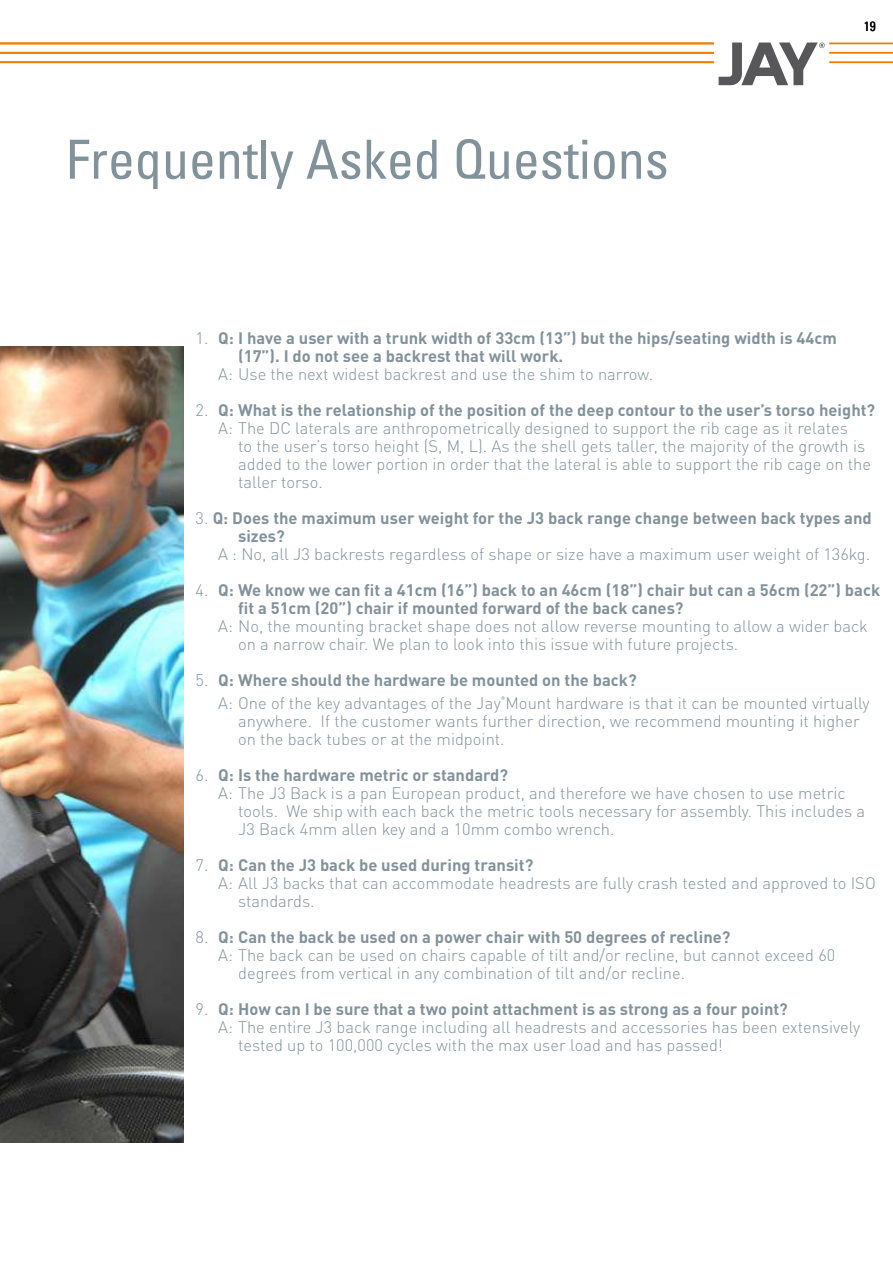
<style>
.page{position:relative;width:893px;height:1263px;background:#fff}
.page>*{position:absolute;margin:0;border:0;box-sizing:border-box;transform-origin:0 0}
.t1{font:condensed 54px "Univers Com 57";color:#82929b}
.t2{font:300 16.5px/18px "DINOT";color:#82929b}
.t3{font:700 16.5px/18px "DINOT";color:#82929b}
.t4{font:condensed 13.5px "Univers Com 57";color:#000}
.s1{font-weight:300}
.s2{font-weight:700}
</style>
<div class="page">
<hr style="left:829px;top:52px;width:64px;height:2px;background:#ed7e00">
<hr style="left:829px;top:61px;width:64px;height:2px;background:#ed7e00">
<hr style="left:829px;top:43px;width:64px;height:1px;background:#ed7e00">
<hr style="left:0;top:52px;width:714px;height:2px;background:#ed7e00">
<hr style="left:0;top:61px;width:714px;height:2px;background:#ed7e00">
<hr style="left:0;top:43px;width:714px;height:1px;background:#ed7e00">
<svg style="left:719px;top:43px;width:106px;height:42px"></svg>
<img style="left:0;top:347px;width:183px;height:795px">
<h1 class="t1" style="left:66px;top:138px;width:604px">Frequently Asked Questions</h1>
<p class="t4" style="left:864px;top:21px;width:13px">19</p>
<p class="t3" style="left:238px;top:330px;width:600px;text-indent:-43px"><span class="s1">1.</span> Q: I have a user with a trunk width of 33cm (13”) but the hips/seating width is 44cm (17”). I do not see a backrest that will work.</p>
<p class="t2" style="left:218px;top:367px;width:436px">A: Use the next widest backrest and use the shim to narrow.</p>
<p class="t2" style="left:196px;top:403px;width:681px;text-align:center">2. <span class="s2">Q: What is the relationship of the position of the deep contour to the user’s torso height?<br></span>A: The DC laterals are anthropometrically designed to support the rib cage as it relates</p>
<p class="t2" style="left:238px;top:439px;width:634px">to the user’s torso height (S, M, L). As the shell gets taller, the majority of the growth is added to the lower portion in order that the lateral is able to support the rib cage on the taller torso.</p>
<p class="t3" style="left:238px;top:510px;width:635px;text-indent:-43px"><span class="s1">3.</span> Q: Does the maximum user weight for the J3 back range change between back types and sizes?</p>
<p class="t2" style="left:218px;top:547px;width:654px">A : No, all J3 backrests regardless of shape or size have a maximum user weight of 136kg.</p>
<p class="t3" style="left:238px;top:582px;width:644px;text-indent:-43px"><span class="s1">4.</span> Q: We know we can fit a 41cm (16”) back to an 46cm (18”) chair but can a 56cm (22”) back fit a 51cm (20”) chair if mounted forward of the back canes?</p>
<p class="t2" style="left:238px;top:619px;width:631px;text-indent:-20px">A: No, the mounting bracket shape does not allow reverse mounting to allow a wider back on a narrow chair. We plan to look into this issue with future projects.</p>
<p class="t2" style="left:218px;top:670px;width:653px;line-height:22.5px;text-indent:-23px">5. <span class="s2">Q: Where should the hardware be mounted on the back?<br></span>A: One of the key advantages of the Jay<sup>®</sup>Mount hardware is that it can be mounted virtually</p>
<p class="t2" style="left:238px;top:713px;width:623px">anywhere. If the customer wants further direction, we recommend mounting it higher on the back tubes or at the midpoint.</p>
<p class="t3" style="left:196px;top:767px;width:314px"><span class="s1">6.</span> Q: Is the hardware metric or standard?</p>
<p class="t2" style="left:218px;top:785px;width:629px">A: The J3 Back is a pan European product, and therefore we have chosen to use metric</p>
<p class="t2" style="left:238px;top:803px;width:628px">tools. We ship with each back the metric tools necessary for assembly. This includes a</p>
<p class="t2" style="left:238px;top:821px;width:378px">J3 Back 4mm allen key and a 10mm combo wrench.</p>
<p class="t3" style="left:196px;top:857px;width:339px"><span class="s1">7.</span> Q: Can the J3 back be used during transit?</p>
<p class="t2" style="left:218px;top:875px;width:659px">A: All J3 backs that can accommodate headrests are fully crash tested and approved to ISO</p>
<p class="t2" style="left:238px;top:893px;width:78px">standards.</p>
<p class="t3" style="left:196px;top:929px;width:536px"><span class="s1">8.</span> Q: Can the back be used on a power chair with 50 degrees of recline?</p>
<p class="t2" style="left:218px;top:947px;width:619px">A: The back can be used on chairs capable of tilt and/or recline, but cannot exceed 60</p>
<p class="t2" style="left:238px;top:965px;width:449px">degrees from vertical in any combination of tilt and/or recline.</p>
<p class="t3" style="left:196px;top:1001px;width:594px"><span class="s1">9.</span> Q: How can I be sure that a two point attachment is as strong as a four point?</p>
<p class="t2" style="left:218px;top:1019px;width:643px">A: The entire J3 back range including all headrests and accessories has been extensively</p>
<p class="t2" style="left:238px;top:1037px;width:486px">tested up to 100,000 cycles with the max user load and has passed!</p>
</div>
